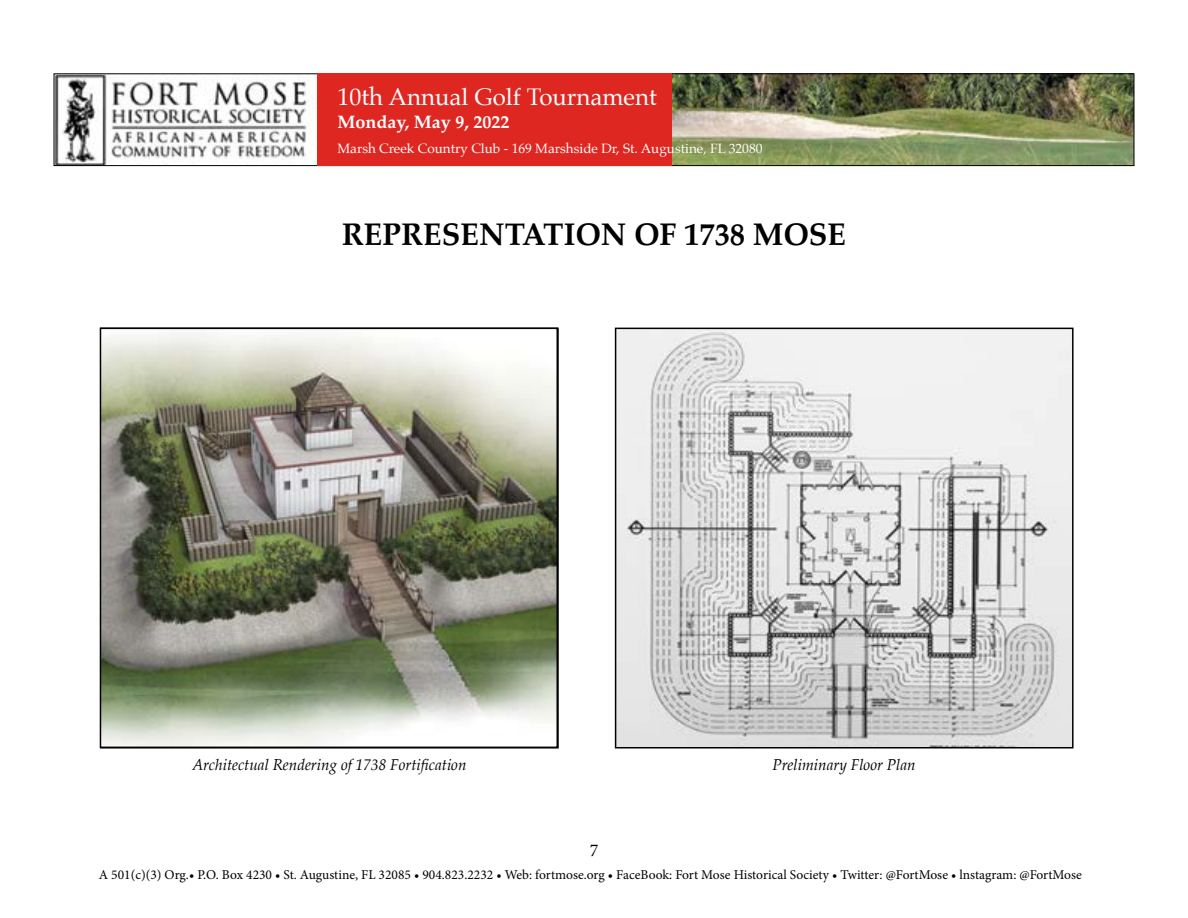
<style>
.page{position:relative;width:1188px;height:918px;background:#fff}
.page>*{position:absolute;margin:0;border:0;box-sizing:border-box;transform-origin:0 0}
.t1{font:700 31.5px "Palatino";color:#000}
.t2{font:24px "Palatino";color:#fff}
.t3{font:700 18px "Palatino";color:#fff}
.t4{font:18px "Minion Pro";color:#000}
.t5{font:italic 15.75px "Palatino";color:#000}
.t6{font:13.5px "Minion Pro";color:#000}
.t7{font:13.5px "Palatino";color:#fff}
</style>
<div class="page">
<img style="left:56px;top:75px;width:1076px;height:89px">
<div style="left:54px;top:73px;width:1080px;height:93px;border:1px solid #000"></div>
<div style="left:317px;top:73px;width:354px;height:93px;background:#df2722"></div>
<img style="left:618px;top:331px;width:453px;height:414px">
<div style="left:615px;top:328px;width:459px;height:420px;border:2px solid #000"></div>
<img style="left:103px;top:333px;width:452px;height:412px">
<div style="left:100px;top:328px;width:458px;height:420px;border:2px solid #000"></div>
<h2 class="t2" style="left:338px;top:77px;width:321px">10th Annual Golf Tournament</h2>
<h3 class="t3" style="left:338px;top:106px;width:173px">Monday, May 9, 2022</h3>
<p class="t7" style="left:338px;top:137px;width:427px">Marsh Creek Country Club - 169 Marshside Dr, St. Augustine, FL 32080</p>
<h1 class="t1" style="left:342px;top:207px;width:506px">REPRESENTATION OF 1738 MOSE</h1>
<p class="t5" style="left:192px;top:752px;width:276px">Architectual Rendering of 1738 Fortification</p>
<p class="t5" style="left:773px;top:752px;width:145px">Preliminary Floor Plan</p>
<h3 class="t4" style="left:590px;top:838px;width:10px">7</h3>
<p class="t6" style="left:99px;top:865px;width:985px">A 501(c)(3) Org.• P.O. Box 4230 • St. Augustine, FL 32085 • 904.823.2232 • Web: fortmose.org • FaceBook: Fort Mose Historical Society • Twitter: @FortMose • lnstagram: @FortMose</p>
</div>
